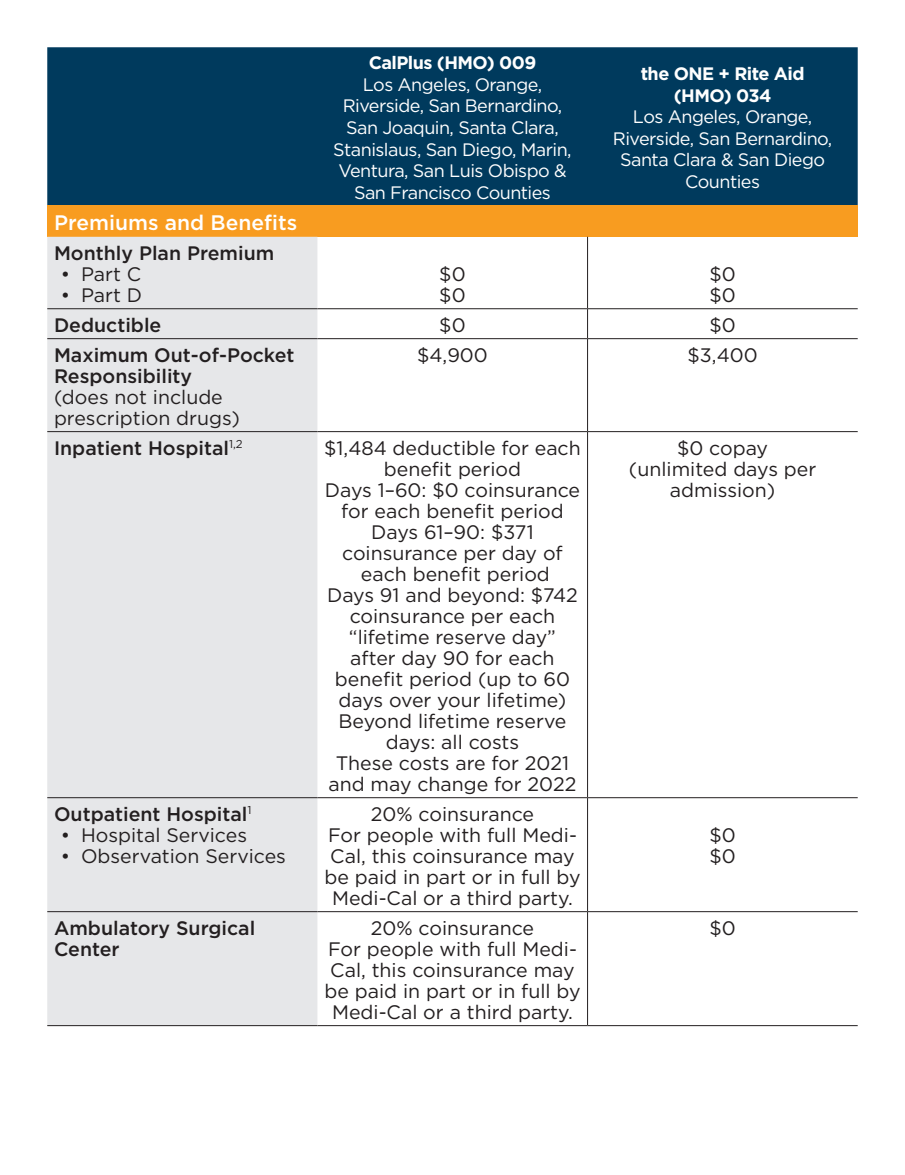
<style>
.page{position:relative;width:905px;height:1175px;background:#fff}
.page>*{position:absolute;margin:0;border:0;box-sizing:border-box;transform-origin:0 0}
.t1{font:500 21px "Gotham HTF";color:#fff}
.t2{font:19.5px/21px "Gotham HTF";color:#231f20;text-align:center}
.t3{font:500 19.5px/21px "Gotham HTF";color:#231f20}
.t4{font:18px/21.6px "Gotham HTF";letter-spacing:-.03em;color:#fff;text-align:center}
.s1{font-weight:700}
.s2{font-weight:400}
</style>
<div class="page">
<div style="left:47px;top:47px;width:810px;height:159px;background:#003a5d"></div>
<div style="left:47px;top:206px;width:810px;height:31px;background:#f89c20"></div>
<div style="left:47px;top:237px;width:270px;height:788px;background:#e6e7e9"></div>
<hr style="left:47px;top:308px;width:270px;height:1px;background:#231f20">
<hr style="left:317px;top:308px;width:270px;height:1px;background:#231f20">
<hr style="left:587px;top:308px;width:270px;height:1px;background:#231f20">
<hr style="left:47px;top:431px;width:270px;height:1px;background:#231f20">
<hr style="left:317px;top:431px;width:270px;height:1px;background:#231f20">
<hr style="left:587px;top:431px;width:270px;height:1px;background:#231f20">
<hr style="left:47px;top:797px;width:270px;height:1px;background:#231f20">
<hr style="left:317px;top:797px;width:270px;height:1px;background:#231f20">
<hr style="left:587px;top:797px;width:270px;height:1px;background:#231f20">
<hr style="left:47px;top:911px;width:270px;height:1px;background:#231f20">
<hr style="left:317px;top:911px;width:270px;height:1px;background:#231f20">
<hr style="left:587px;top:911px;width:270px;height:1px;background:#231f20">
<hr style="left:47px;top:1025px;width:270px;height:1px;background:#231f20">
<hr style="left:317px;top:1025px;width:270px;height:1px;background:#231f20">
<hr style="left:587px;top:1025px;width:270px;height:1px;background:#231f20">
<hr style="left:587px;top:237px;width:1px;height:71px;background:#231f20">
<svg style="left:587px;top:309px;width:1px;height:29px"></svg>
<hr style="left:587px;top:339px;width:1px;height:92px;background:#231f20">
<hr style="left:587px;top:432px;width:1px;height:365px;background:#231f20">
<hr style="left:587px;top:798px;width:1px;height:113px;background:#231f20">
<hr style="left:587px;top:912px;width:1px;height:113px;background:#231f20">
<hr style="left:47px;top:338px;width:270px;height:1px;background:#231f20">
<hr style="left:317px;top:338px;width:270px;height:1px;background:#231f20">
<hr style="left:587px;top:338px;width:270px;height:1px;background:#231f20">
<h2 class="t1" style="left:54px;top:211px;width:245px">Premiums and Benefits</h2>
<p class="t3" style="left:54px;top:242px;width:222px">Monthly Plan Premium</p>
<p class="t2" style="left:61px;top:263px;width:82px">• Part C</p>
<p class="t2" style="left:61px;top:284px;width:83px">• Part D</p>
<p class="t4" style="left:333px;top:52px;width:240px"><span class="s1">CalPlus (HMO) 009<br></span>Los Angeles, Orange,<br>Riverside, San Bernardino,<br>San Joaquin, Santa Clara,<br>Stanislaus, San Diego, Marin,<br>Ventura, San Luis Obispo &amp;<br>San Francisco Counties</p>
<p class="t4" style="left:613px;top:62px;width:221px"><span class="s1">the ONE + Rite Aid (HMO) 034<br></span>Los Angeles, Orange,<br>Riverside, San Bernardino,<br>Santa Clara &amp; San Diego<br>Counties</p>
<p class="t2" style="left:439px;top:263px;width:28px">$0</p>
<p class="t2" style="left:439px;top:284px;width:28px">$0</p>
<p class="t2" style="left:709px;top:263px;width:28px">$0</p>
<p class="t2" style="left:709px;top:284px;width:28px">$0</p>
<p class="t3" style="left:54px;top:314px;width:109px">Deductible</p>
<p class="t2" style="left:439px;top:314px;width:28px">$0</p>
<p class="t2" style="left:709px;top:314px;width:28px">$0</p>
<p class="t3" style="left:54px;top:344px;width:242px">Maximum Out-of-Pocket<br>Responsibility<br><span class="s2">(does not include prescription drugs)</span></p>
<p class="t2" style="left:417px;top:344px;width:72px">$4,900</p>
<p class="t2" style="left:687px;top:344px;width:72px">$3,400</p>
<p class="t3" style="left:54px;top:437px;width:190px">Inpatient Hospital<sup>1,2</sup></p>
<p class="t2" style="left:324px;top:437px;width:258px">$1,484 deductible for each benefit period<br>Days 1–60: $0 coinsurance for each benefit period<br>Days 61–90: $371 coinsurance per day of each benefit period<br>Days 91 and beyond: $742 coinsurance per each “lifetime reserve day” after day 90 for each benefit period (up to 60 days over your lifetime)<br>Beyond lifetime reserve days: all costs<br>These costs are for 2021 and may change for 2022</p>
<p class="t2" style="left:629px;top:437px;width:189px">$0 copay (unlimited days per admission)</p>
<p class="t3" style="left:54px;top:803px;width:199px">Outpatient Hospital<sup>1</sup></p>
<p class="t2" style="left:61px;top:824px;width:188px">• Hospital Services</p>
<p class="t2" style="left:61px;top:845px;width:227px">• Observation Services</p>
<p class="t2" style="left:324px;top:803px;width:257px">20% coinsurance<br>For people with full Medi-<br>Cal, this coinsurance may be paid in part or in full by<br>Medi-Cal or a third party.</p>
<p class="t2" style="left:709px;top:824px;width:28px">$0</p>
<p class="t2" style="left:709px;top:845px;width:28px">$0</p>
<p class="t3" style="left:54px;top:917px;width:203px">Ambulatory Surgical<br>Center</p>
<p class="t2" style="left:324px;top:917px;width:257px">20% coinsurance<br>For people with full Medi-<br>Cal, this coinsurance may be paid in part or in full by<br>Medi-Cal or a third party.</p>
<p class="t2" style="left:709px;top:917px;width:28px">$0</p>
</div>
